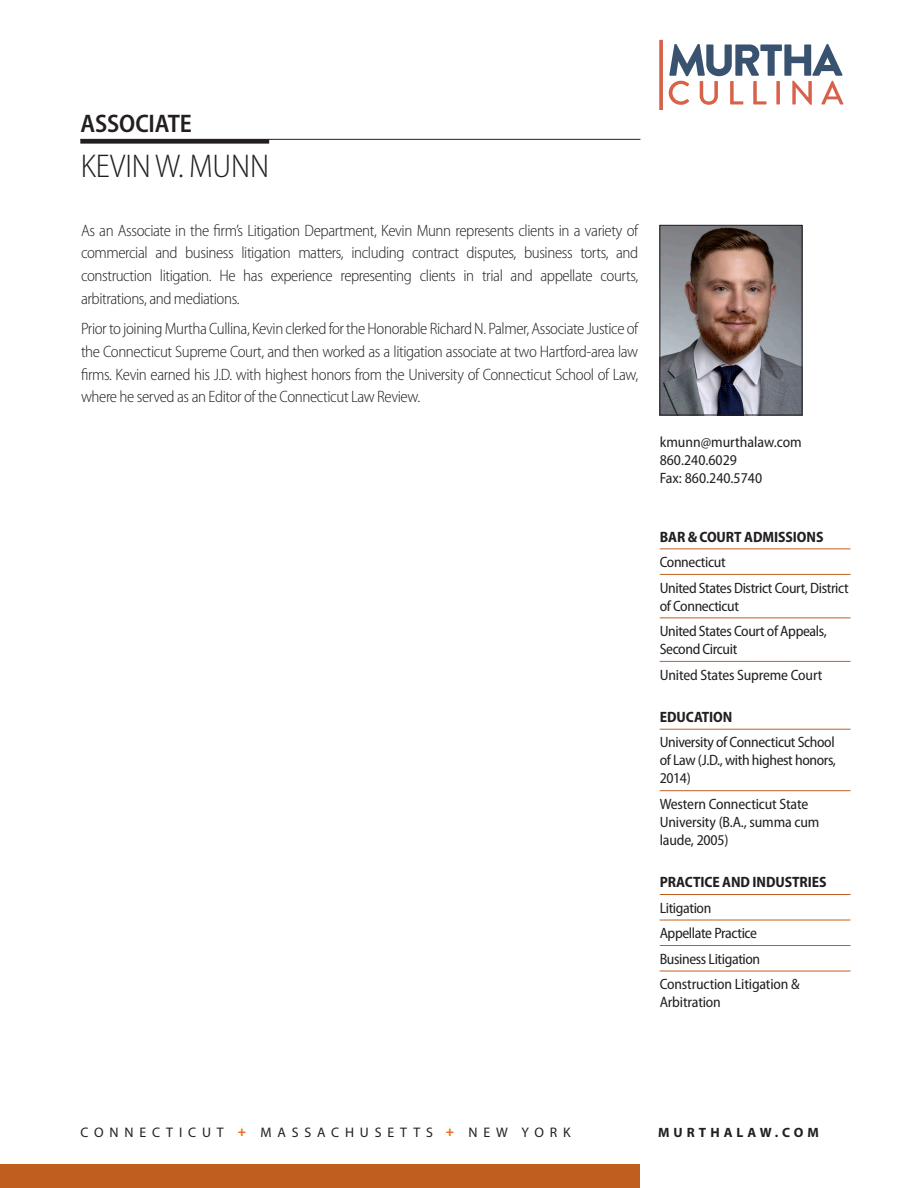
<style>
.page{position:relative;width:918px;height:1188px;background:#fff}
.page>*{position:absolute;margin:0;border:0;box-sizing:border-box;transform-origin:0 0}
.Attorney_name{font:300 semi-condensed 33px "Myriad Pro";letter-spacing:-.005em;color:#231f20}
.t1{font:600 semi-condensed 25.5px "Myriad Pro";letter-spacing:-.005em;color:#231f20}
.Body_copy{font:300 semi-condensed 16.5px/22.8px "Myriad Pro";letter-spacing:-.025em;color:#231f20;text-align:justify}
.Sidebar__content_wit{font:semi-condensed 15px/18px "Myriad Pro";letter-spacing:-.025em;color:#231f20}
.Sidebar__content_w_o{font:semi-condensed 15px/18px "Myriad Pro";letter-spacing:-.01em;color:#231f20}
.Sidebar_head{font:700 semi-condensed 15px "Myriad Pro";letter-spacing:-.005em;color:#231f20}
.Photo_caption{font:semi-condensed 15px/18px "Myriad Pro";color:#231f20}
.t2{font:13.8px "Myriad Pro";letter-spacing:.42em;color:#231f20}
.t3{font:700 13.5px "Myriad Pro";letter-spacing:.3em;color:#231f20}
.s1{font-weight:900;font-stretch:semi-condensed;color:#ea6d1f}
</style>
<div class="page">
<img style="left:662px;top:227px;width:138px;height:186px">
<div style="left:660px;top:225px;width:142px;height:190px;border:1px solid #231f20"></div>
<hr style="left:660px;top:548px;width:190px;height:1px;background:#c05e1f">
<hr style="left:660px;top:574px;width:190px;height:1px;background:#c05e1f">
<hr style="left:660px;top:617px;width:190px;height:1px;background:#c05e1f">
<hr style="left:660px;top:661px;width:190px;height:1px;background:#c05e1f">
<hr style="left:660px;top:729px;width:190px;height:1px;background:#c05e1f">
<hr style="left:660px;top:790px;width:190px;height:1px;background:#c05e1f">
<hr style="left:660px;top:894px;width:190px;height:1px;background:#c05e1f">
<hr style="left:660px;top:920px;width:190px;height:1px;background:#c05e1f">
<hr style="left:660px;top:945px;width:190px;height:1px;background:#c05e1f">
<hr style="left:660px;top:971px;width:190px;height:1px;background:#c05e1f">
<hr style="left:80px;top:139px;width:560px;height:1px;background:#231f20">
<div style="left:80px;top:139px;width:189px;height:5px;background:#231f20"></div>
<div style="left:0;top:1164px;width:640px;height:24px;background:#c05e1f"></div>
<svg style="left:669px;top:44px;width:174px;height:61px"></svg>
<svg style="left:659px;top:40px;width:4px;height:70px"></svg>
<p class="t1" style="left:81px;top:108px;width:113px">ASSOCIATE</p>
<p class="Attorney_name" style="left:81px;top:147px;width:190px">KEVIN W. MUNN</p>
<p class="Body_copy" style="left:81px;top:219px;width:559px">As an Associate in the firm’s Litigation Department, Kevin Munn represents clients in a variety of commercial and business litigation matters, including contract disputes, business torts, and construction litigation. He has experience representing clients in trial and appellate courts, arbitrations, and mediations.</p>
<p class="Body_copy" style="left:81px;top:317px;width:559px">Prior to joining Murtha Cullina, Kevin clerked for the Honorable Richard N. Palmer, Associate Justice of the Connecticut Supreme Court, and then worked as a litigation associate at two Hartford-area law firms. Kevin earned his J.D. with highest honors from the University of Connecticut School of Law, where he served as an Editor of the Connecticut Law Review.</p>
<p class="Photo_caption" style="left:660px;top:433px;width:144px">kmunn@murthalaw.com<br>860.240.6029<br>Fax: 860.240.5740</p>
<p class="Sidebar_head" style="left:660px;top:527px;width:165px">BAR &amp; COURT ADMISSIONS</p>
<p class="Sidebar__content_wit" style="left:660px;top:553px;width:67px">Connecticut</p>
<p class="Sidebar__content_wit" style="left:660px;top:578px;width:190px">United States District Court, District of Connecticut</p>
<p class="Sidebar__content_wit" style="left:660px;top:622px;width:169px">United States Court of Appeals,<br>Second Circuit</p>
<p class="Sidebar__content_w_o" style="left:660px;top:665px;width:164px">United States Supreme Court</p>
<p class="Sidebar_head" style="left:660px;top:707px;width:74px">EDUCATION</p>
<p class="Sidebar__content_wit" style="left:660px;top:733px;width:178px;text-align:justify">University of Connecticut School of Law (J.D., with highest honors, 2014)</p>
<p class="Sidebar__content_w_o" style="left:660px;top:795px;width:161px">Western Connecticut State<br>University (B.A., summa cum laude, 2005)</p>
<p class="Sidebar_head" style="left:660px;top:873px;width:168px">PRACTICE AND INDUSTRIES</p>
<p class="Sidebar__content_wit" style="left:660px;top:899px;width:53px">Litigation</p>
<p class="Sidebar__content_wit" style="left:660px;top:924px;width:99px">Appellate Practice</p>
<p class="Sidebar__content_wit" style="left:660px;top:950px;width:102px">Business Litigation</p>
<p class="Sidebar__content_w_o" style="left:660px;top:975px;width:142px">Construction Litigation &amp;<br>Arbitration</p>
<p class="t2" style="left:80px;top:1124px;width:492px">CONNECTICUT <span class="s1">+</span> MASSACHUSETTS <span class="s1">+</span> NEW YORK</p>
<p class="t3" style="left:658px;top:1123px;width:162px">MURTHALAW.COM</p>
</div>
